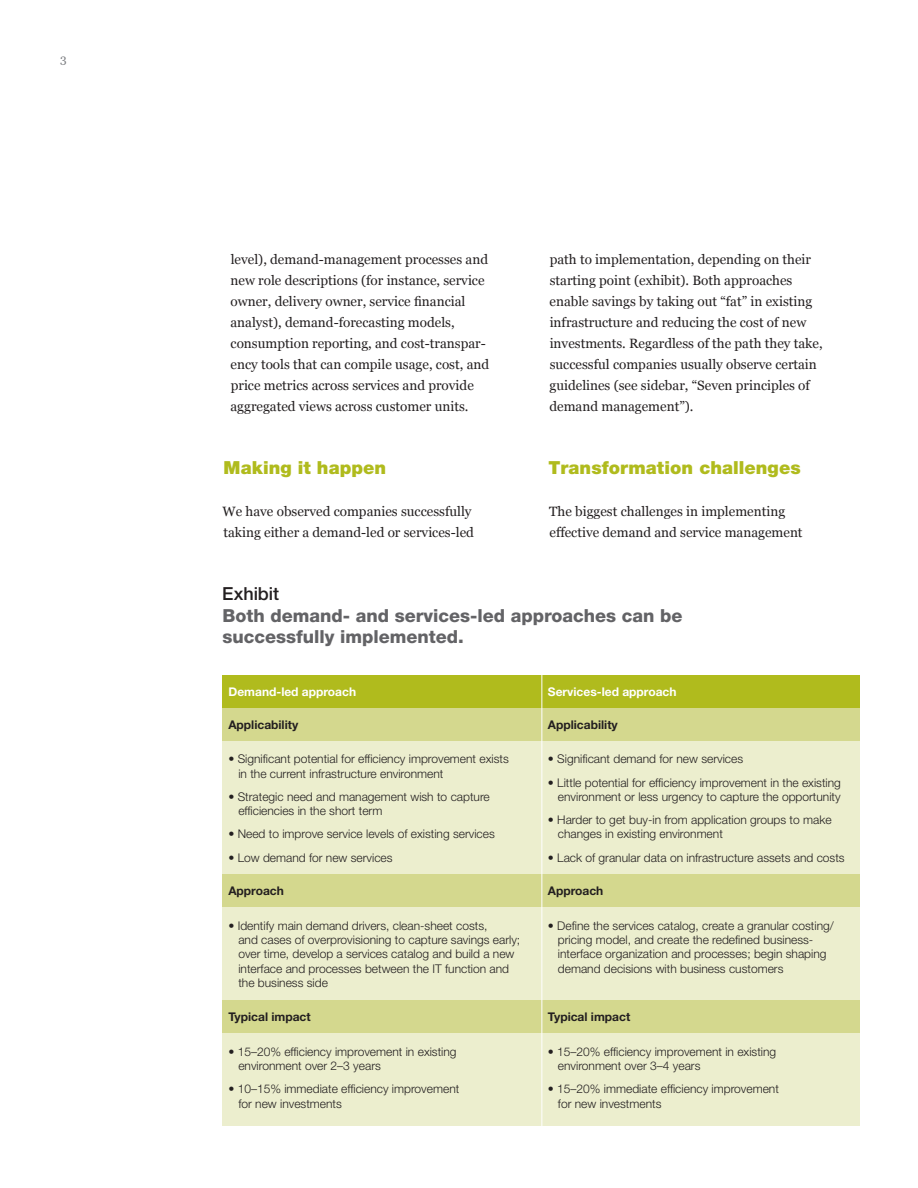
<style>
.page{position:relative;width:918px;height:1188px;background:#fff}
.page>*{position:absolute;margin:0;border:0;box-sizing:border-box;transform-origin:0 0}
.t1{font:800 18px/21px "Helvetica Neue";color:#636366}
.Subhead1{font:900 18px "Helvetica Neue LT Std";letter-spacing:.005em;color:#b0bb1d}
.Exhibit_number{font:500 18px "Helvetica Neue LT Std";color:#231f20}
.t2{font:300 15px "Helvetica Neue";color:#231f20}
.Text{font:13.5px/21px "Georgia";color:#231f20}
.t3{font:300 12px/14.2px "Helvetica Neue";color:#231f20}
.t4{font:700 12px "Helvetica Neue";color:#231f20}
.t5{font:700 12px "Helvetica Neue";color:#fff}
.t6{font:12px "Georgia";color:#808285}
</style>
<div class="page">
<div style="left:222px;top:675px;width:320px;height:33px;background:#b0bb1d"></div>
<div style="left:222px;top:708px;width:638px;height:33px;background:#d4d88e"></div>
<div style="left:222px;top:741px;width:638px;height:133px;background:#eceece"></div>
<div style="left:542px;top:675px;width:318px;height:33px;background:#b0bb1d"></div>
<div style="left:222px;top:874px;width:638px;height:34px;background:#d4d88e"></div>
<div style="left:222px;top:908px;width:638px;height:92px;background:#eceece"></div>
<div style="left:222px;top:1000px;width:638px;height:34px;background:#d4d88e"></div>
<div style="left:222px;top:1033px;width:638px;height:93px;background:#eceece"></div>
<hr style="left:541px;top:675px;width:1px;height:451px;background:#fff">
<p class="t6" style="left:60px;top:50px;width:8px">3</p>
<p class="Text" style="left:230px;top:248px;width:260px">level), demand-management processes and new role descriptions (for instance, service owner, delivery owner, service financial analyst), demand-forecasting models, consumption reporting, and cost-transpar&shy;ency tools that can compile usage, cost, and price metrics across services and provide aggregated views across customer units.</p>
<p class="Subhead1" style="left:224px;top:457px;width:164px">Making it happen</p>
<p class="Text" style="left:223px;top:500px;width:253px">We have observed companies successfully taking either a demand-led or services-led</p>
<p class="t2" style="left:222px;top:510px;width:86px">Exhibit 1 of 1</p>
<p class="Exhibit_number" style="left:222px;top:583px;width:59px">Exhibit</p>
<p class="Text" style="left:549px;top:248px;width:275px">path to implementation, depending on their starting point (exhibit). Both approaches enable savings by taking out “fat” in existing infrastructure and reducing the cost of new investments. Regardless of the path they take, successful companies usually observe certain guidelines (see sidebar, “Seven principles of demand management”).</p>
<p class="Subhead1" style="left:548px;top:457px;width:254px">Transformation challenges</p>
<p class="Text" style="left:549px;top:500px;width:255px">The biggest challenges in implementing effective demand and service management</p>
<p class="t1" style="left:222px;top:605px;width:462px">Both demand- and services-led approaches can be successfully implemented.</p>
<p class="t5" style="left:228px;top:684px;width:129px">Demand-led approach</p>
<p class="t4" style="left:228px;top:717px;width:71px">Applicability</p>
<p class="t3" style="left:238px;top:752px;width:272px;text-indent:-10px">• Significant potential for efficiency improvement exists in the current infrastructure environment</p>
<p class="t3" style="left:238px;top:789px;width:253px;text-indent:-10px">• Strategic need and management wish to capture efficiencies in the short term</p>
<p class="t3" style="left:228px;top:827px;width:268px">• Need to improve service levels of existing services</p>
<p class="t3" style="left:228px;top:850px;width:166px">• Low demand for new services</p>
<p class="t4" style="left:228px;top:884px;width:57px">Approach</p>
<p class="t3" style="left:238px;top:918px;width:283px;text-indent:-10px">• Identify main demand drivers, clean-sheet costs,<br>and cases of overprovisioning to capture savings early; over time, develop a services catalog and build a new interface and processes between the IT function and the business side</p>
<p class="t4" style="left:228px;top:1010px;width:84px">Typical impact</p>
<p class="t3" style="left:238px;top:1044px;width:220px;text-indent:-10px">• 15–20% efficiency improvement in existing environment over 2–3 years</p>
<p class="t3" style="left:238px;top:1082px;width:222px;text-indent:-10px">• 10–15% immediate efficiency improvement for new investments</p>
<p class="t5" style="left:548px;top:684px;width:130px">Services-led approach</p>
<p class="t4" style="left:548px;top:717px;width:71px">Applicability</p>
<p class="t3" style="left:548px;top:752px;width:197px">• Significant demand for new services</p>
<p class="t3" style="left:548px;top:775px;width:294px;text-align:right">• Little potential for efficiency improvement in the existing environment or less urgency to capture the opportunity</p>
<p class="t3" style="left:558px;top:813px;width:275px;text-indent:-10px">• Harder to get buy-in from application groups to make changes in existing environment</p>
<p class="t3" style="left:548px;top:850px;width:298px">• Lack of granular data on infrastructure assets and costs</p>
<p class="t4" style="left:548px;top:884px;width:57px">Approach</p>
<p class="t3" style="left:558px;top:918px;width:277px;text-indent:-10px">• Define the services catalog, create a granular costing/ pricing model, and create the redefined business&shy;interface organization and processes; begin shaping demand decisions with business customers</p>
<p class="t4" style="left:548px;top:1009px;width:84px">Typical impact</p>
<p class="t3" style="left:558px;top:1044px;width:220px;text-indent:-10px">• 15–20% efficiency improvement in existing environment over 3–4 years</p>
<p class="t3" style="left:558px;top:1082px;width:222px;text-indent:-10px">• 15–20% immediate efficiency improvement for new investments</p>
</div>
